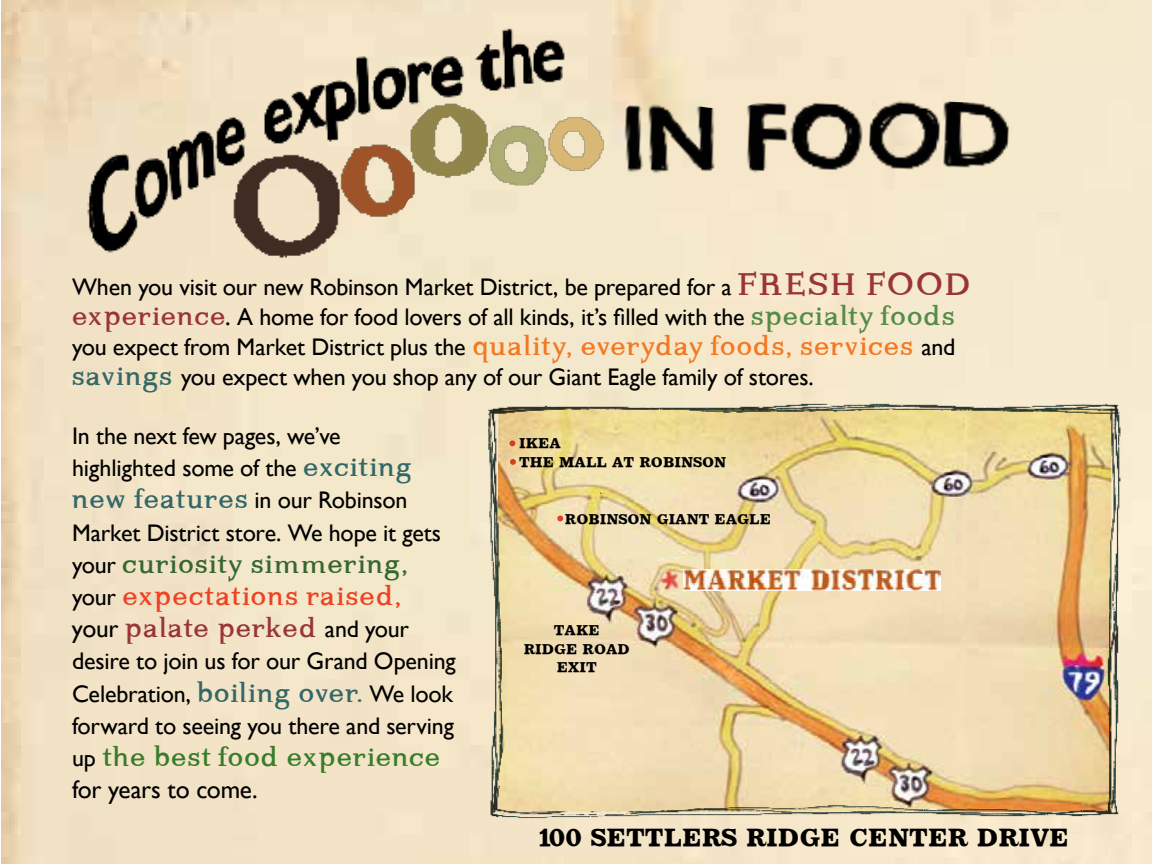
<style>
.page{position:relative;width:1152px;height:864px;background:#fff}
.page>*{position:absolute;margin:0;border:0;box-sizing:border-box;transform-origin:0 0}
.t1{font:30px/32.2px "Kleins Forgotten Roman";letter-spacing:-.015em;color:#356632}
.t2{font:30px "Kleins Forgotten Roman";letter-spacing:-.02em;color:#387c2b}
.t3{font:27px "Cleopatra";color:#000}
.t4{font:25.2px "Gill Sans";letter-spacing:-.01em;color:#000}
.t5{font:24px/32.2px "Gill Sans";letter-spacing:-.01em;color:#000}
.t6{font:15.4px/18.4px "Cleopatra";color:#000}
.s1{font-family:"Kleins Forgotten Roman";font-size:36px;color:#993536}
.s2{font-family:"Kleins Forgotten Roman";font-size:30px;color:#993536}
.s3{font-size:25.2px}
.s4{font-family:"Kleins Forgotten Roman";font-size:30px;color:#538c46}
.s5{font-family:"Kleins Forgotten Roman";font-size:30px;color:#f47822}
.s6{font-family:"Kleins Forgotten Roman";font-size:30px;color:#336768}
.s7{font-family:"Gill Sans";font-size:24px;color:#000}
.s8{color:#ef4123}
.s9{font-family:"Gill Sans";font-size:25.2px;color:#000}
.s10{color:#993536}
</style>
<div class="page">
<img style="left:75px;top:24px;width:540px;height:246px">
<img style="left:608px;top:94px;width:405px;height:121px">
<img style="left:488px;top:401px;width:638px;height:419px">
<svg style="left:510px;top:459px;width:6px;height:6px"></svg>
<p class="t5" style="left:72px;top:272px;width:902px;line-height:29.8px">When you visit our new Robinson Market District, be prepared for a <span class="s1">FRESH FOOD </span><span class="s2">experience</span><span class="s3">.</span> A home for food lovers of all kinds, it’s filled with the <span class="s4">specialty foods </span>you expect from Market District plus the <span class="s5">quality, everyday foods, services</span> and <span class="s6">savings</span> you expect when you shop any of our Giant Eagle family of stores.</p>
<p class="t5" style="left:72px;top:420px;width:371px">In the next few pages, we’ve highlighted some of the <span class="s6">exciting new features</span> in our Robinson<br>Market District store. We hope it gets</p>
<p class="t1" style="left:72px;top:550px;width:339px"><span class="s7">your</span> curiosity simmering, <span class="s7">your</span> <span class="s8">expectations raised, </span><span class="s9">your</span> <span class="s10">palate perked</span> <span class="s7">and your</span></p>
<p class="t5" style="left:72px;top:645px;width:385px;text-align:justify">desire to join us for our Grand Opening Celebration, <span class="s6">boiling over.</span> We look forward to seeing you there and serving</p>
<p class="t2" style="left:72px;top:742px;width:371px"><span class="s7">up</span> the best food experience</p>
<p class="t4" style="left:72px;top:775px;width:187px">for years to come.</p>
<p class="t6" style="left:519px;top:434px;width:209px">IKEA<br>THE MALL AT ROBINSON</p>
<p class="t6" style="left:565px;top:509px;width:208px">ROBINSON GIANT EAGLE</p>
<p class="t6" style="left:524px;top:621px;width:107px;text-align:center">TAKE<br>RIDGE ROAD<br>EXIT</p>
<p class="t3" style="left:539px;top:823px;width:531px">100 SETTLERS RIDGE CENTER DRIVE</p>
</div>
